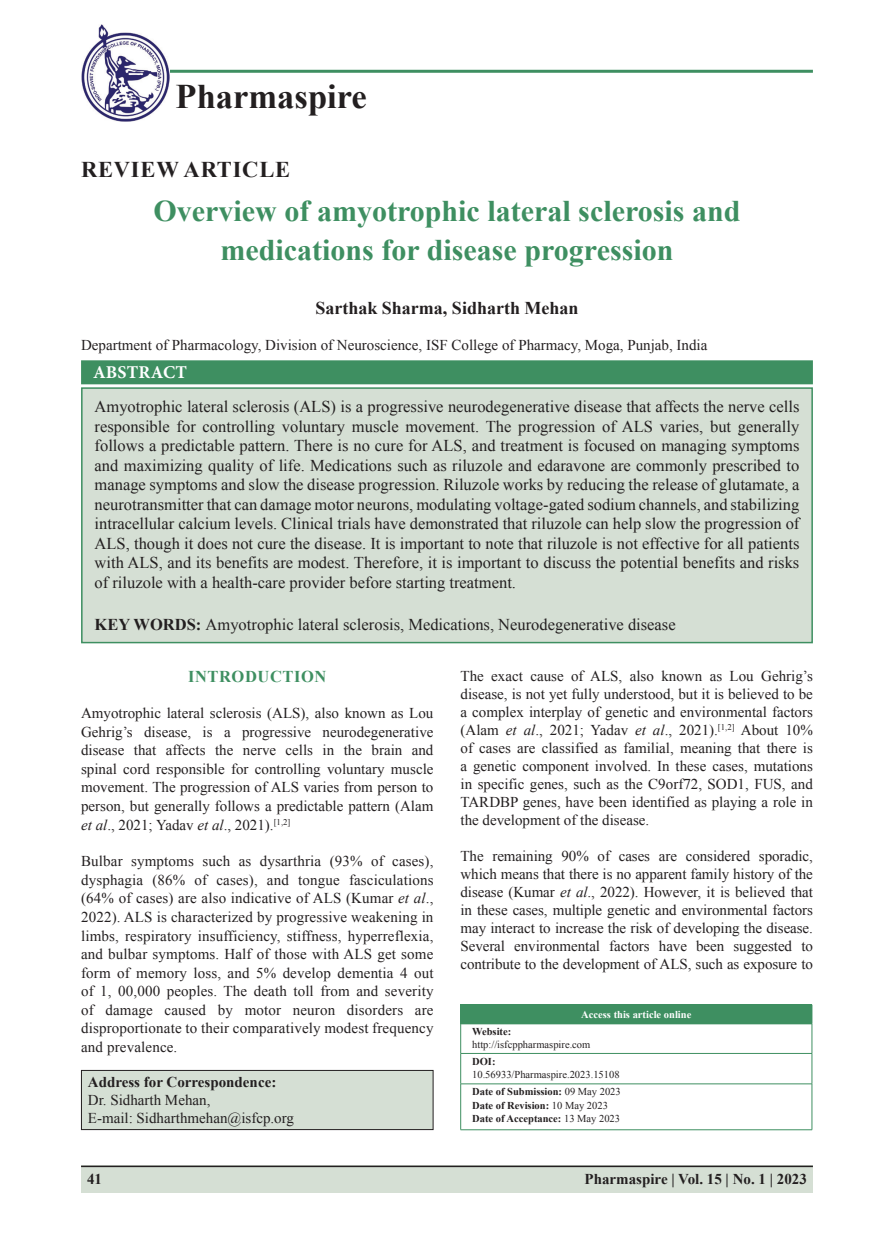
<style>
.page{position:relative;width:894px;height:1238px;background:#fff}
.page>*{position:absolute;margin:0;border:0;box-sizing:border-box;transform-origin:0 0}
.JN{font:700 34.5px "Times New Roman";color:#231f20}
.AT{font:700 30px/39px "Times New Roman";color:#3e8f61;text-align:center}
.AH{font:700 22.5px "Times New Roman";letter-spacing:.035em;color:#231f20}
.AU{font:700 18px "Times New Roman";color:#231f20}
.ABSH{font:700 18px "Minion Pro";letter-spacing:.01em;color:#fff}
.ABS_1{font:16.5px/19.5px "Times New Roman";color:#231f20;text-align:justify}
.KWD{font:16.5px "Times New Roman";color:#231f20}
.t1{font:700 16.5px "Times New Roman";letter-spacing:.035em;color:#3e8f61}
.TX{font:15px/18.6px "Times New Roman";color:#231f20;text-align:justify}
.AFF{font:15px "Times New Roman";color:#231f20}
.ADD{font:15px/18px "Times New Roman";color:#231f20}
.RF_1{font:700 15px "Times New Roman";color:#231f20}
.Web{font:700 10.5px/13.5px "Times New Roman";color:#231f20}
.Website{font:10.5px/12.6px "Times New Roman";color:#231f20}
.ATAO{font:700 10.5px "Times New Roman";color:#fff}
.s1{font-weight:700}
.s2{font-style:italic}
.s3{font-weight:400}
</style>
<div class="page">
<div style="left:81px;top:1166px;width:731px;height:27px;background:#d5dfd4"></div>
<hr style="left:81px;top:1165px;width:731px;height:2px;background:#231f20">
<div style="left:81px;top:360px;width:731px;height:24px;background:#3e8f61"></div>
<div style="left:82px;top:388px;width:729px;height:254px;background:#d5dfd4"></div>
<div style="left:81px;top:387px;width:731px;height:256px;border:2px solid #3e8f61"></div>
<div style="left:81px;top:1070px;width:352px;height:59px;background:#d5dfd4"></div>
<div style="left:81px;top:1070px;width:352px;height:60px;border:1px solid #231f20"></div>
<hr style="left:169px;top:70px;width:643px;height:3px;background:#3e8f61">
<div style="left:460px;top:1004px;width:351px;height:20px;background:#3e8f61"></div>
<svg style="left:460px;top:1024px;width:1px;height:29px"></svg>
<svg style="left:811px;top:1004px;width:1px;height:49px"></svg>
<hr style="left:460px;top:1053px;width:1px;height:30px;background:#3e8f61">
<hr style="left:460px;top:1053px;width:351px;height:1px;background:#3e8f61">
<hr style="left:811px;top:1053px;width:1px;height:30px;background:#3e8f61">
<hr style="left:460px;top:1084px;width:1px;height:45px;background:#3e8f61">
<hr style="left:460px;top:1083px;width:351px;height:1px;background:#3e8f61">
<hr style="left:811px;top:1084px;width:1px;height:45px;background:#3e8f61">
<hr style="left:460px;top:1129px;width:351px;height:1px;background:#3e8f61">
<img style="left:81px;top:25px;width:88px;height:96px">
<p class="JN" style="left:176px;top:72px;width:193px">Pharmaspire</p>
<p class="AH" style="left:81px;top:153px;width:210px">REVIEW ARTICLE</p>
<p class="AT" style="left:153px;top:190px;width:588px">Overview of amyotrophic lateral sclerosis and medications for disease progression</p>
<p class="AU" style="left:315px;top:295px;width:265px">Sarthak Sharma, Sidharth Mehan</p>
<p class="AFF" style="left:81px;top:334px;width:627px">Department of Pharmacology, Division of Neuroscience, ISF College of Pharmacy, Moga, Punjab, India</p>
<p class="ABSH" style="left:93px;top:360px;width:95px">ABSTRACT</p>
<p class="ABS_1" style="left:94px;top:396px;width:706px">Amyotrophic lateral sclerosis (ALS) is a progressive neurodegenerative disease that affects the nerve cells responsible for controlling voluntary muscle movement. The progression of ALS varies, but generally follows a predictable pattern. There is no cure for ALS, and treatment is focused on managing symptoms and maximizing quality of life. Medications such as riluzole and edaravone are commonly prescribed to manage symptoms and slow the disease progression. Riluzole works by reducing the release of glutamate, a neurotransmitter that can damage motor neurons, modulating voltage-gated sodium channels, and stabilizing intracellular calcium levels. Clinical trials have demonstrated that riluzole can help slow the progression of ALS, though it does not cure the disease. It is important to note that riluzole is not effective for all patients with ALS, and its benefits are modest. Therefore, it is important to discuss the potential benefits and risks of riluzole with a health-care provider before starting treatment.</p>
<p class="KWD" style="left:94px;top:613px;width:582px"><span class="s1">KEY WORDS:</span> Amyotrophic lateral sclerosis, Medications, Neurodegenerative disease</p>
<h1 class="t1" style="left:188px;top:664px;width:140px">INTRODUCTION</h1>
<p class="TX" style="left:81px;top:703px;width:354px">Amyotrophic lateral sclerosis (ALS), also known as Lou Gehrig’s disease, is a progressive neurodegenerative disease that affects the nerve cells in the brain and spinal cord responsible for controlling voluntary muscle movement. The progression of ALS varies from person to person, but generally follows a predictable pattern (Alam <span class="s2">et al</span>., 2021; Yadav <span class="s2">et al</span>., 2021).<sup>[1,2]</sup></p>
<p class="TX" style="left:81px;top:851px;width:354px">Bulbar symptoms such as dysarthria (93% of cases), dysphagia (86% of cases), and tongue fasciculations (64% of cases) are also indicative of ALS (Kumar <span class="s2">et al</span>., 2022). ALS is characterized by progressive weakening in limbs, respiratory insufficiency, stiffness, hyperreflexia, and bulbar symptoms. Half of those with ALS get some form of memory loss, and 5% develop dementia 4 out of 1, 00,000 peoples. The death toll from and severity of damage caused by motor neuron disorders are disproportionate to their comparatively modest frequency and prevalence.</p>
<p class="ADD" style="left:88px;top:1072px;width:207px"><span class="s1">Address for Correspondence:<br></span>Dr. Sidharth Mehan,<br>E-mail: Sidharthmehan@isfcp.org</p>
<p class="TX" style="left:460px;top:666px;width:354px;line-height:18px">The exact cause of ALS, also known as Lou Gehrig’s disease, is not yet fully understood, but it is believed to be a complex interplay of genetic and environmental factors (Alam <span class="s2">et al</span>., 2021; Yadav <span class="s2">et al</span>., 2021).<sup>[1,2]</sup> About 10% of cases are classified as familial, meaning that there is a genetic component involved. In these cases, mutations in specific genes, such as the C9orf72, SOD1, FUS, and TARDBP genes, have been identified as playing a role in the development of the disease.</p>
<p class="TX" style="left:460px;top:846px;width:354px;line-height:18px">The remaining 90% of cases are considered sporadic, which means that there is no apparent family history of the disease (Kumar <span class="s2">et al</span>., 2022). However, it is believed that in these cases, multiple genetic and environmental factors may interact to increase the risk of developing the disease.<br>Several environmental factors have been suggested to contribute to the development of ALS, such as exposure to</p>
<p class="ATAO" style="left:581px;top:1006px;width:111px">Access this article online</p>
<p class="Website" style="left:472px;top:1025px;width:120px"><span class="s1">Website: </span>http://isfcppharmaspire.com</p>
<p class="Website" style="left:472px;top:1055px;width:149px"><span class="s1">DOI:<br></span>10.56933/Pharmaspire.2023.15108</p>
<p class="Web" style="left:472px;top:1085px;width:150px">Date of Submission: <span class="s3">09 May 2023<br></span>Date of Revision: <span class="s3">10 May 2023<br></span>Date of Acceptance: <span class="s3">13 May 2023</span></p>
<p class="RF_1" style="left:87px;top:1167px;width:16px">41</p>
<p class="RF_1" style="left:584px;top:1167px;width:224px">Pharmaspire | Vol. 15 | No. 1 | 2023</p>
</div>
